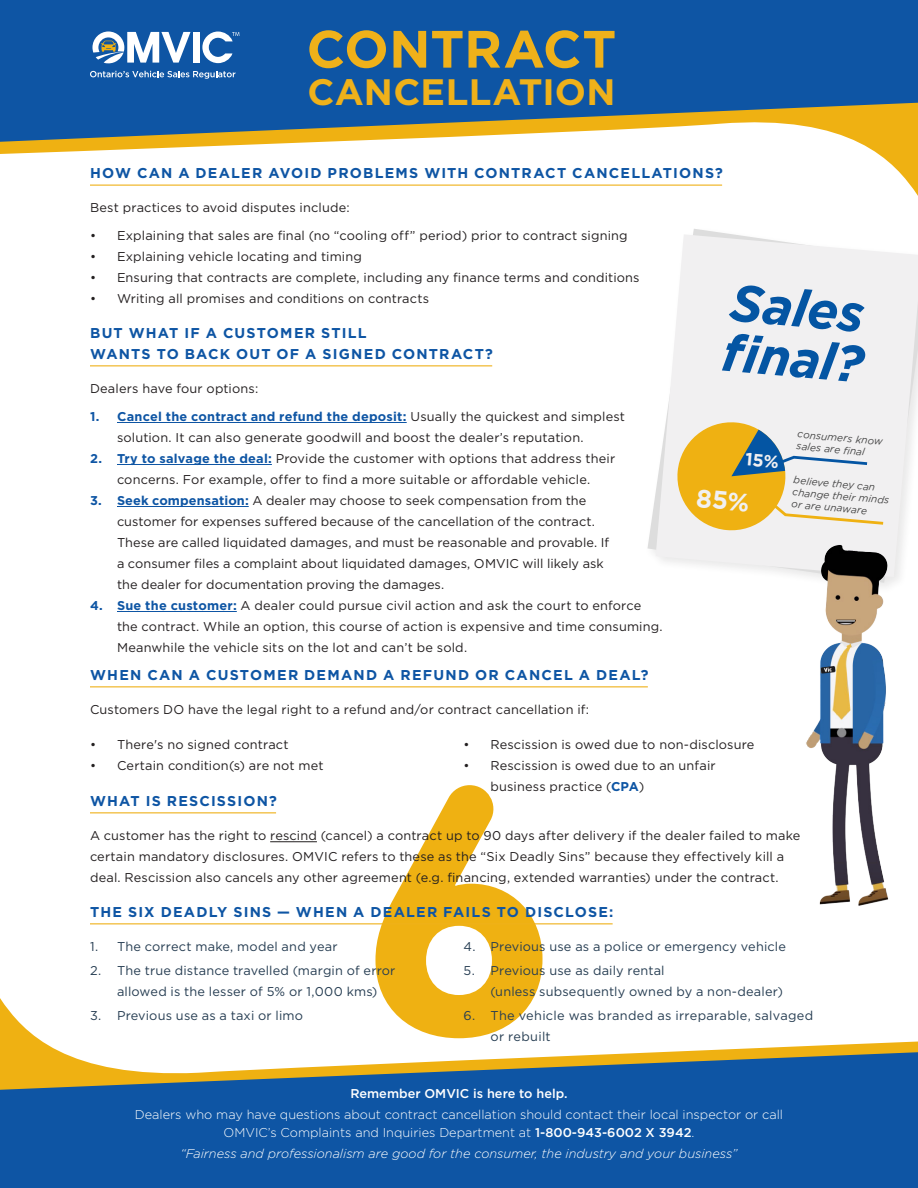
<style>
.page{position:relative;width:918px;height:1188px;background:#fff}
.page>*{position:absolute;margin:0;border:0;box-sizing:border-box;transform-origin:0 0}
.t1{font:700 52.5px "Gotham Pro";letter-spacing:-.005em;color:#efb11a}
.t2{font:italic 700 51.9px/50.4px "Gotham Pro";color:#0455a3}
.t3{font:700 36.75px "Gotham Pro";letter-spacing:.005em;color:#efb11a}
.Header_02{font:700 14.25px/21px "Gotham Pro";letter-spacing:.085em;color:#0e55a4}
.Body{font:12.75px/21px "Gotham Pro";letter-spacing:.01em;color:#231f20}
.t4{font:12.75px/21px "Gotham Pro";letter-spacing:.015em;color:#263d52}
.Footer_Italic{font:300 12.75px/18px "Gotham Pro";color:#fff;text-align:center}
.Footer_Italic-2{font:italic 300 12.75px "Gotham Pro";color:#fff}
.Footer_Body{font:500 12.75px "Gotham Pro";color:#fff}
.t5{font:italic 10.2px/12px "Gotham Pro";color:#494949}
.s1{font-weight:700;color:#0e55a4}
.s2{font-weight:500}
</style>
<div class="page">
<svg style="left:0;top:998px;width:918px;height:54px"></svg>
<svg style="left:0;top:1052px;width:918px;height:136px;background:#2e669c"></svg>
<svg style="left:375px;top:785px;width:168px;height:253px"></svg>
<svg style="left:0;top:142px;width:918px;height:54px"></svg>
<svg style="left:0;top:0;width:918px;height:142px;background:#2f6599"></svg>
<svg style="left:202px;top:32px;width:37px;height:31px"></svg>
<div style="left:193px;top:32px;width:6px;height:31px;background:#fff"></div>
<svg style="left:92px;top:31px;width:99px;height:32px"></svg>
<svg style="left:90px;top:71px;width:146px;height:8px"></svg>
<hr style="left:90px;top:185px;width:632px;height:1px;background:#efb11a">
<hr style="left:90px;top:365px;width:402px;height:1px;background:#efb11a">
<hr style="left:117px;top:422px;width:290px;height:1px;background:#0e55a4">
<hr style="left:117px;top:464px;width:155px;height:1px;background:#0e55a4">
<hr style="left:117px;top:506px;width:132px;height:1px;background:#0e55a4">
<hr style="left:117px;top:611px;width:120px;height:1px;background:#0e55a4">
<hr style="left:90px;top:686px;width:558px;height:1px;background:#efb11a">
<hr style="left:90px;top:812px;width:186px;height:1px;background:#efb11a">
<hr style="left:270px;top:841px;width:47px;height:1px;background:#231f20">
<hr style="left:90px;top:923px;width:523px;height:1px;background:#efb11a">
<svg style="left:648px;top:229px;width:81px;height:327px"></svg>
<svg style="left:656px;top:234px;width:262px;height:342px;fill:#f1f0f1"></svg>
<img style="left:806px;top:501px;width:101px;height:405px">
<svg style="left:675px;top:420px;width:211px;height:113px"></svg>
<p class="t1" style="left:307px;top:19px;width:311px">CONTRACT</p>
<p class="t3" style="left:307px;top:71px;width:310px">CANCELLATION</p>
<p class="Header_02" style="left:90px;top:162px;width:634px">HOW CAN A DEALER AVOID PROBLEMS WITH CONTRACT CANCELLATIONS?</p>
<p class="Body" style="left:90px;top:197px;width:261px">Best practices to avoid disputes include:</p>
<p class="Body" style="left:90px;top:225px;width:539px">• Explaining that sales are final (no “cooling off” period) prior to contract signing</p>
<p class="Body" style="left:90px;top:246px;width:273px">• Explaining vehicle locating and timing</p>
<p class="Body" style="left:90px;top:267px;width:551px">• Ensuring that contracts are complete, including any finance terms and conditions</p>
<p class="Body" style="left:90px;top:288px;width:341px">• Writing all promises and conditions on contracts</p>
<p class="Header_02" style="left:90px;top:322px;width:404px">BUT WHAT IF A CUSTOMER STILL<br>WANTS TO BACK OUT OF A SIGNED CONTRACT?</p>
<p class="Body" style="left:90px;top:378px;width:170px">Dealers have four options:</p>
<p class="Body" style="left:117px;top:406px;width:510px;text-indent:-27px"><span class="s1">1. Cancel the contract and refund the deposit:</span> Usually the quickest and simplest solution. It can also generate goodwill and boost the dealer’s reputation.</p>
<p class="Body" style="left:90px;top:448px;width:527px;text-align:center"><span class="s1">2. Try to salvage the deal:</span> Provide the customer with options that address their concerns. For example, offer to find a more suitable or affordable vehicle.</p>
<p class="Body" style="left:117px;top:490px;width:494px;text-indent:-27px"><span class="s1">3. Seek compensation:</span> A dealer may choose to seek compensation from the customer for expenses suffered because of the cancellation of the contract.<br>These are called liquidated damages, and must be reasonable and provable. If a consumer files a complaint about liquidated damages, OMVIC will likely ask the dealer for documentation proving the damages.</p>
<p class="Body" style="left:117px;top:595px;width:547px;text-indent:-27px"><span class="s1">4. Sue the customer:</span> A dealer could pursue civil action and ask the court to enforce the contract. While an option, this course of action is expensive and time consuming.<br>Meanwhile the vehicle sits on the lot and can’t be sold.</p>
<p class="Header_02" style="left:90px;top:664px;width:560px">WHEN CAN A CUSTOMER DEMAND A REFUND OR CANCEL A DEAL?</p>
<p class="Body" style="left:90px;top:699px;width:501px">Customers DO have the legal right to a refund and/or contract cancellation if:</p>
<p class="Body" style="left:90px;top:734px;width:200px">• There's no signed contract</p>
<p class="Body" style="left:90px;top:755px;width:235px">• Certain condition(s) are not met</p>
<p class="t2" style="left:729px;top:276px;width:143px;rotate:5deg">Sales fi nal?</p>
<p class="t5" style="left:798px;top:428px;width:87px;rotate:5deg">consumers know sales are fi nal</p>
<p class="t5" style="left:794px;top:474px;width:98px;rotate:5deg">believe they can change their minds or are unaware</p>
<p class="Body" style="left:464px;top:734px;width:293px">• Rescission is owed due to non-disclosure</p>
<p class="Body" style="left:490px;top:755px;width:227px;text-indent:-27px">• Rescission is owed due to an unfair business practice (<span class="s1">CPA</span>)</p>
<p class="Header_02" style="left:90px;top:790px;width:188px">WHAT IS RESCISSION?</p>
<p class="Body" style="left:90px;top:825px;width:712px">A customer has the right to rescind (cancel) a contract up to 90 days after delivery if the dealer failed to make certain mandatory disclosures. OMVIC refers to these as the “Six Deadly Sins” because they effectively kill a deal. Rescission also cancels any other agreement (e.g. financing, extended warranties) under the contract.</p>
<p class="Header_02" style="left:90px;top:901px;width:525px">THE SIX DEADLY SINS — WHEN A DEALER FAILS TO DISCLOSE:</p>
<p class="t4" style="left:90px;top:936px;width:249px">1. The correct make, model and year</p>
<p class="t4" style="left:117px;top:960px;width:280px;text-indent:-27px">2. The true distance travelled (margin of error allowed is the lesser of 5% or 1,000 kms)</p>
<p class="t4" style="left:90px;top:1005px;width:215px">3. Previous use as a taxi or limo</p>
<p class="t4" style="left:464px;top:936px;width:324px">4. Previous use as a police or emergency vehicle</p>
<p class="t4" style="left:490px;top:960px;width:294px;text-indent:-27px">5. Previous use as daily rental<br>(unless subsequently owned by a non-dealer)</p>
<p class="t4" style="left:490px;top:1005px;width:324px;text-indent:-27px">6. The vehicle was branded as irreparable, salvaged or rebuilt</p>
<p class="Footer_Body" style="left:350px;top:1086px;width:219px">Remember OMVIC is here to help.</p>
<p class="Footer_Italic" style="left:135px;top:1106px;width:650px">Dealers who may have questions about contract cancellation should contact their local inspector or call<br>OMVIC’s Complaints and Inquiries Department at <span class="s2">1-800-943-6002 X 3942</span>.</p>
<p class="Footer_Italic-2" style="left:180px;top:1147px;width:559px">“Fairness and professionalism are good for the consumer, the industry and your business”</p>
</div>
